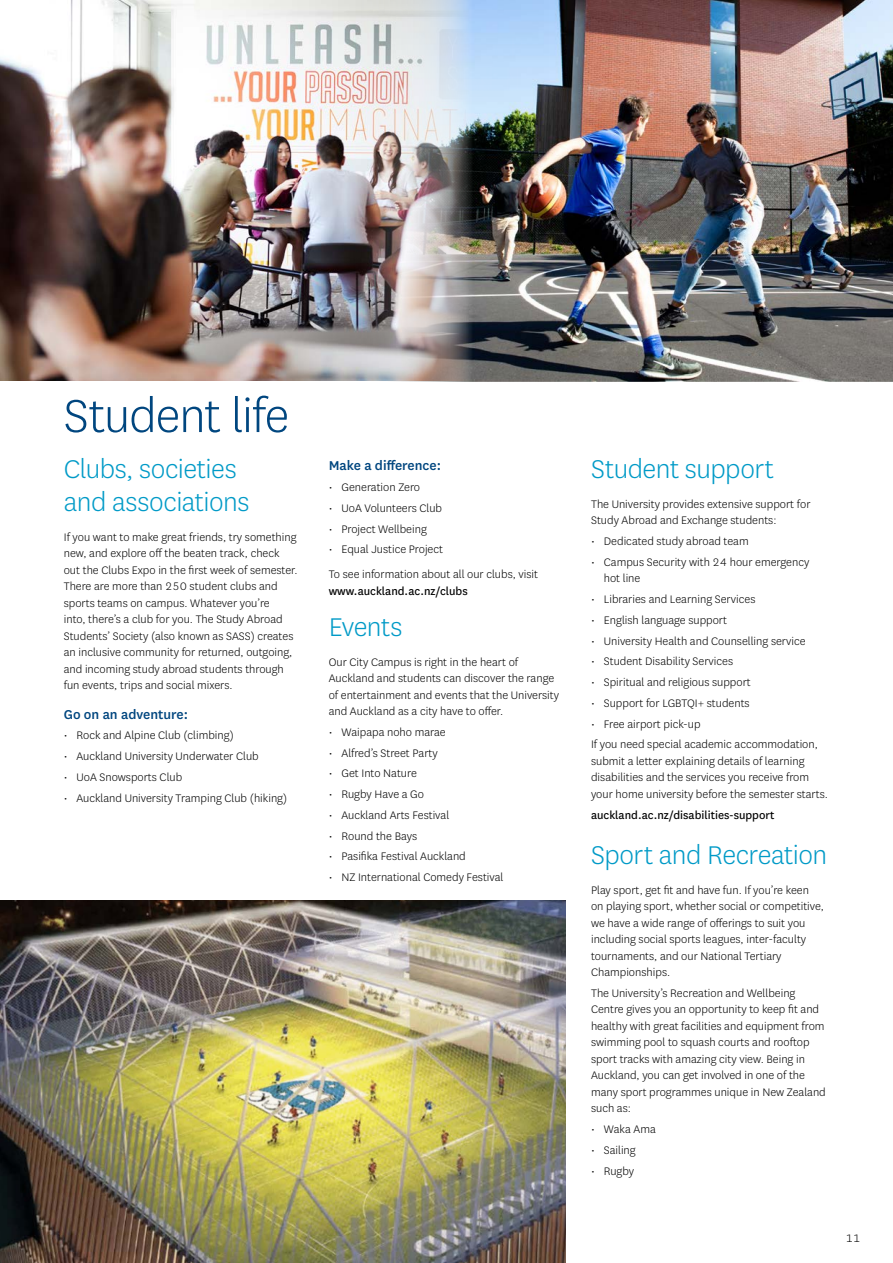
<style>
.page{position:relative;width:893px;height:1263px;background:#fff}
.page>*{position:absolute;margin:0;border:0;box-sizing:border-box;transform-origin:0 0}
.t1{font:300 54px "National";letter-spacing:-.02em;color:#00467f}
.t2{font:300 30px/33px "National";letter-spacing:-.015em;color:#009ac7}
.t3{font:500 15px "National";color:#00467f}
.t4{font:300 12.75px/16.5px "National";color:#000}
.t5{font:12.75px "National";color:#000}
</style>
<div class="page">
<img style="left:0;top:900px;width:566px;height:363px">
<img style="left:371px;top:0;width:522px;height:381px">
<img style="left:0;top:0;width:549px;height:380px">
<h1 class="t1" style="left:64px;top:382px;width:227px">Student life</h1>
<h2 class="t2" style="left:64px;top:452px;width:187px">Clubs, societies and associations</h2>
<p class="t4" style="left:64px;top:528px;width:235px">If you want to make great friends, try something new, and explore off the beaten track, check out the Clubs Expo in the first week of semester.<br>There are more than 250 student clubs and sports teams on campus. Whatever you’re<br>into, there’s a club for you. The Study Abroad Students’ Society (also known as SASS) creates an inclusive community for returned, outgoing, and incoming study abroad students through fun events, trips and social mixers.</p>
<p class="t3" style="left:64px;top:704px;width:126px">Go on an adventure:</p>
<p class="t4" style="left:64px;top:727px;width:172px">• Rock and Alpine Club (climbing)</p>
<p class="t4" style="left:64px;top:747px;width:196px">• Auckland University Underwater Club</p>
<p class="t4" style="left:64px;top:768px;width:120px">• UoA Snowsports Club</p>
<p class="t4" style="left:64px;top:789px;width:225px">• Auckland University Tramping Club (hiking)</p>
<p class="t3" style="left:329px;top:455px;width:114px">Make a difference:</p>
<p class="t4" style="left:329px;top:478px;width:93px">• Generation Zero</p>
<p class="t4" style="left:329px;top:499px;width:115px">• UoA Volunteers Club</p>
<p class="t4" style="left:329px;top:520px;width:100px">• Project Wellbeing</p>
<p class="t4" style="left:329px;top:536px;width:211px;line-height:25px">• Equal Justice Project<br>To see information about all our clubs, visit</p>
<p class="t5" style="left:329px;top:582px;width:140px">www.auckland.ac.nz/clubs</p>
<h2 class="t2" style="left:329px;top:610px;width:75px">Events</h2>
<p class="t4" style="left:329px;top:653px;width:232px">Our City Campus is right in the heart of Auckland and students can discover the range of entertainment and events that the University and Auckland as a city have to offer.</p>
<p class="t4" style="left:329px;top:723px;width:118px">• Waipapa noho marae</p>
<p class="t4" style="left:329px;top:744px;width:111px">• Alfred’s Street Party</p>
<p class="t4" style="left:329px;top:765px;width:90px">• Get Into Nature</p>
<p class="t4" style="left:329px;top:785px;width:97px">• Rugby Have a Go</p>
<p class="t4" style="left:329px;top:806px;width:122px">• Auckland Arts Festival</p>
<p class="t4" style="left:329px;top:827px;width:90px">• Round the Bays</p>
<p class="t4" style="left:329px;top:848px;width:139px">• Pasifika Festival Auckland</p>
<p class="t4" style="left:329px;top:868px;width:176px">• NZ International Comedy Festival</p>
<h2 class="t2" style="left:591px;top:452px;width:184px">Student support</h2>
<p class="t4" style="left:591px;top:495px;width:221px">The University provides extensive support for<br>Study Abroad and Exchange students:</p>
<p class="t4" style="left:591px;top:532px;width:159px">• Dedicated study abroad team</p>
<p class="t4" style="left:604px;top:553px;width:207px;text-indent:-13px">• Campus Security with 24 hour emergency hot line</p>
<p class="t4" style="left:591px;top:590px;width:166px">• Libraries and Learning Services</p>
<p class="t4" style="left:591px;top:611px;width:138px">• English language support</p>
<p class="t4" style="left:591px;top:632px;width:216px">• University Health and Counselling service</p>
<p class="t4" style="left:591px;top:653px;width:144px">• Student Disability Services</p>
<p class="t4" style="left:591px;top:673px;width:161px">• Spiritual and religious support</p>
<p class="t4" style="left:591px;top:694px;width:160px">• Support for LGBTQI+ students</p>
<p class="t4" style="left:591px;top:713px;width:228px;line-height:20.7px">• Free airport pick-up<br>If you need special academic accommodation,</p>
<p class="t4" style="left:591px;top:752px;width:238px">submit a letter explaining details of learning disabilities and the services you receive from your home university before the semester starts.</p>
<p class="t5" style="left:591px;top:806px;width:185px">auckland.ac.nz/disabilities-support</p>
<h2 class="t2" style="left:591px;top:838px;width:238px">Sport and Recreation</h2>
<p class="t4" style="left:591px;top:881px;width:234px">Play sport, get fit and have fun. If you’re keen on playing sport, whether social or competitive, we have a wide range of offerings to suit you including social sports leagues, inter-faculty tournaments, and our National Tertiary Championships.</p>
<p class="t4" style="left:591px;top:984px;width:236px">The University’s Recreation and Wellbeing Centre gives you an opportunity to keep fit and healthy with great facilities and equipment from swimming pool to squash courts and rooftop sport tracks with amazing city view. Being in Auckland, you can get involved in one of the many sport programmes unique in New Zealand such as:</p>
<p class="t4" style="left:591px;top:1120px;width:66px">• Waka Ama</p>
<p class="t4" style="left:591px;top:1141px;width:46px">• Sailing</p>
<p class="t4" style="left:591px;top:1162px;width:45px">• Rugby</p>
<p class="t4" style="left:846px;top:1230px;width:16px">11</p>
</div>
